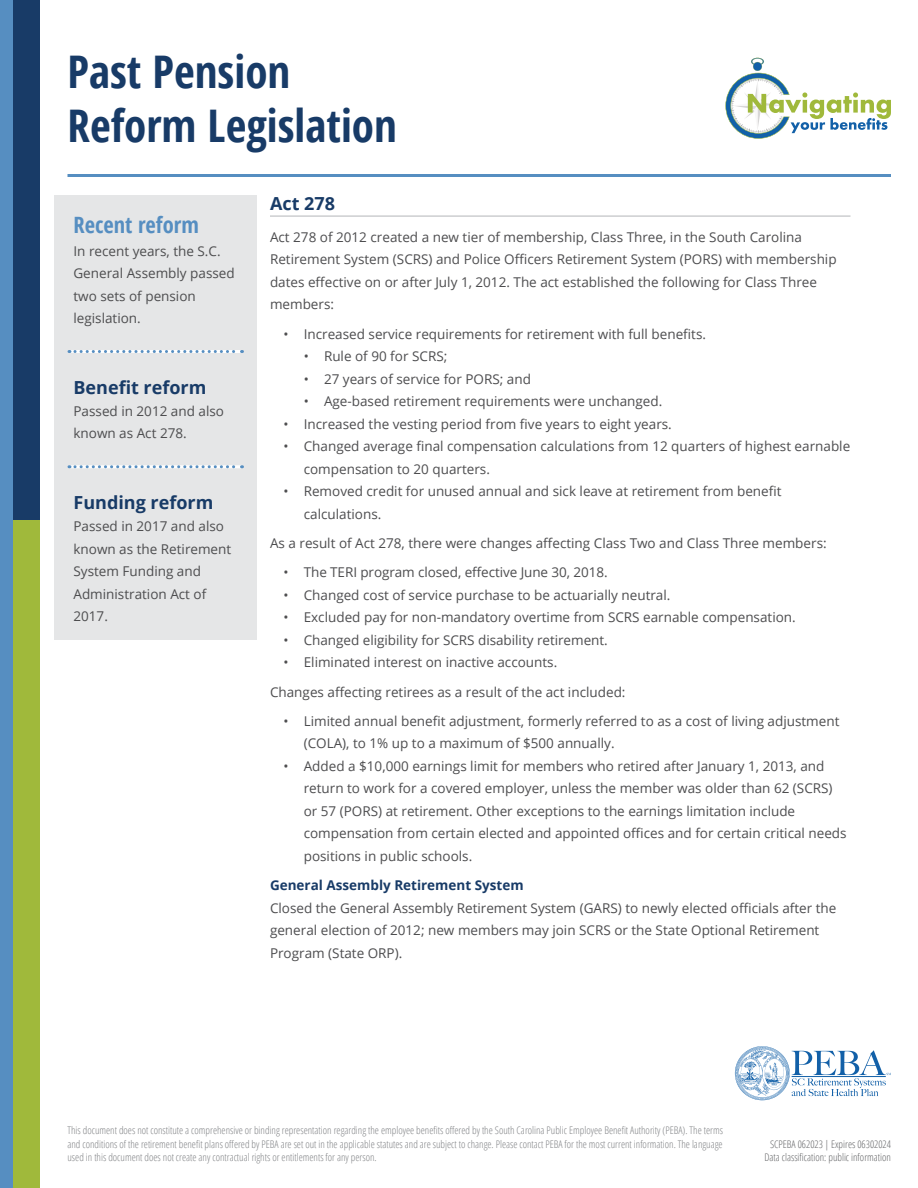
<style>
.page{position:relative;width:918px;height:1188px;background:#fff}
.page>*{position:absolute;margin:0;border:0;box-sizing:border-box;transform-origin:0 0}
.t1{font:700 condensed 45px/54px "Open Sans";color:#183b67}
.t2{font:700 condensed 22.5px "Open Sans";color:#568ec1}
.t3{font:700 18px "Open Sans";color:#183b67}
.t4{font:13.5px/22.5px "Open Sans";color:#4d4d4f}
.t5{font:700 13.5px "Open Sans";color:#183b67}
.t6{font:300 condensed 10.5px/13.5px "Open Sans";color:#808285;text-align:justify}
.t7{font:300 condensed 10.5px/13.5px "Open Sans";color:#636466;text-align:center}
</style>
<div class="page">
<svg style="left:725px;top:58px;width:166px;height:81px"></svg>
<hr style="left:68px;top:174px;width:823px;height:3px;background:#568ec1">
<div style="left:0;top:0;width:14px;height:1188px;background:#568ec1"></div>
<div style="left:14px;top:0;width:26px;height:520px;background:#183b67"></div>
<div style="left:14px;top:520px;width:26px;height:668px;background:#a0b93b"></div>
<svg style="left:735px;top:1046px;width:156px;height:54px"></svg>
<hr style="left:270px;top:216px;width:580px;height:1px;background:#bcbec0">
<div style="left:54px;top:196px;width:202px;height:444px;background:#e5e6e7"></div>
<svg style="left:69px;top:350px;width:173px;height:3px"></svg>
<svg style="left:69px;top:465px;width:173px;height:3px"></svg>
<h1 class="t1" style="left:68px;top:44px;width:331px">Past Pension<br>Reform Legislation</h1>
<h2 class="t2" style="left:73px;top:209px;width:127px">Recent reform</h2>
<p class="t4" style="left:73px;top:239px;width:163px">In recent years, the S.C.<br>General Assembly passed two sets of pension legislation.</p>
<h3 class="t3" style="left:73px;top:374px;width:134px">Benefit reform</h3>
<p class="t4" style="left:73px;top:399px;width:152px">Passed in 2012 and also known as Act 278.</p>
<h3 class="t3" style="left:73px;top:490px;width:141px">Funding reform</h3>
<p class="t4" style="left:73px;top:515px;width:159px">Passed in 2017 and also known as the Retirement<br>System Funding and<br>Administration Act of<br>2017.</p>
<h3 class="t3" style="left:270px;top:190px;width:66px">Act 278</h3>
<p class="t4" style="left:270px;top:225px;width:568px">Act 278 of 2012 created a new tier of membership, Class Three, in the South Carolina Retirement System (SCRS) and Police Officers Retirement System (PORS) with membership dates effective on or after July 1, 2012. The act established the following for Class Three members:</p>
<p class="t4" style="left:284px;top:322px;width:424px">• Increased service requirements for retirement with full benefits.</p>
<p class="t4" style="left:304px;top:345px;width:145px">• Rule of 90 for SCRS;</p>
<p class="t4" style="left:304px;top:367px;width:229px">• 27 years of service for PORS; and</p>
<p class="t4" style="left:304px;top:390px;width:360px">• Age-based retirement requirements were unchanged.</p>
<p class="t4" style="left:284px;top:412px;width:390px">• Increased the vesting period from five years to eight years.</p>
<p class="t4" style="left:304px;top:435px;width:548px;text-indent:-20px">• Changed average final compensation calculations from 12 quarters of highest earnable compensation to 20 quarters.</p>
<p class="t4" style="left:304px;top:480px;width:479px;text-indent:-20px">• Removed credit for unused annual and sick leave at retirement from benefit calculations.</p>
<p class="t4" style="left:270px;top:532px;width:558px">As a result of Act 278, there were changes affecting Class Two and Class Three members:</p>
<p class="t4" style="left:284px;top:561px;width:326px">• The TERI program closed, effective June 30, 2018.</p>
<p class="t4" style="left:284px;top:583px;width:388px">• Changed cost of service purchase to be actuarially neutral.</p>
<p class="t4" style="left:284px;top:606px;width:514px">• Excluded pay for non-mandatory overtime from SCRS earnable compensation.</p>
<p class="t4" style="left:284px;top:628px;width:326px">• Changed eligibility for SCRS disability retirement.</p>
<p class="t4" style="left:270px;top:647px;width:357px;line-height:29.2px;text-indent:14px">• Eliminated interest on inactive accounts.<br>Changes affecting retirees as a result of the act included:</p>
<p class="t4" style="left:304px;top:709px;width:537px;text-indent:-20px">• Limited annual benefit adjustment, formerly referred to as a cost of living adjustment (COLA), to 1% up to a maximum of $500 annually.</p>
<p class="t4" style="left:304px;top:754px;width:544px;text-indent:-20px">• Added a $10,000 earnings limit for members who retired after January 1, 2013, and return to work for a covered employer, unless the member was older than 62 (SCRS) or 57 (PORS) at retirement. Other exceptions to the earnings limitation include compensation from certain elected and appointed offices and for certain critical needs positions in public schools.</p>
<p class="t5" style="left:270px;top:876px;width:255px">General Assembly Retirement System</p>
<p class="t4" style="left:270px;top:896px;width:568px">Closed the General Assembly Retirement System (GARS) to newly elected officials after the general election of 2012; new members may join SCRS or the State Optional Retirement<br>Program (State ORP).</p>
<p class="t6" style="left:67px;top:1123px;width:657px">This document does not constitute a comprehensive or binding representation regarding the employee benefits offered by the South Carolina Public Employee Benefit Authority (PEBA). The terms and conditions of the retirement benefit plans offered by PEBA are set out in the applicable statutes and are subject to change. Please contact PEBA for the most current information. The language used in this document does not create any contractual rights or entitlements for any person.</p>
<p class="t7" style="left:764px;top:1137px;width:128px">SCPEBA 062023 | Expires 06302024<br>Data classification: public information</p>
</div>
